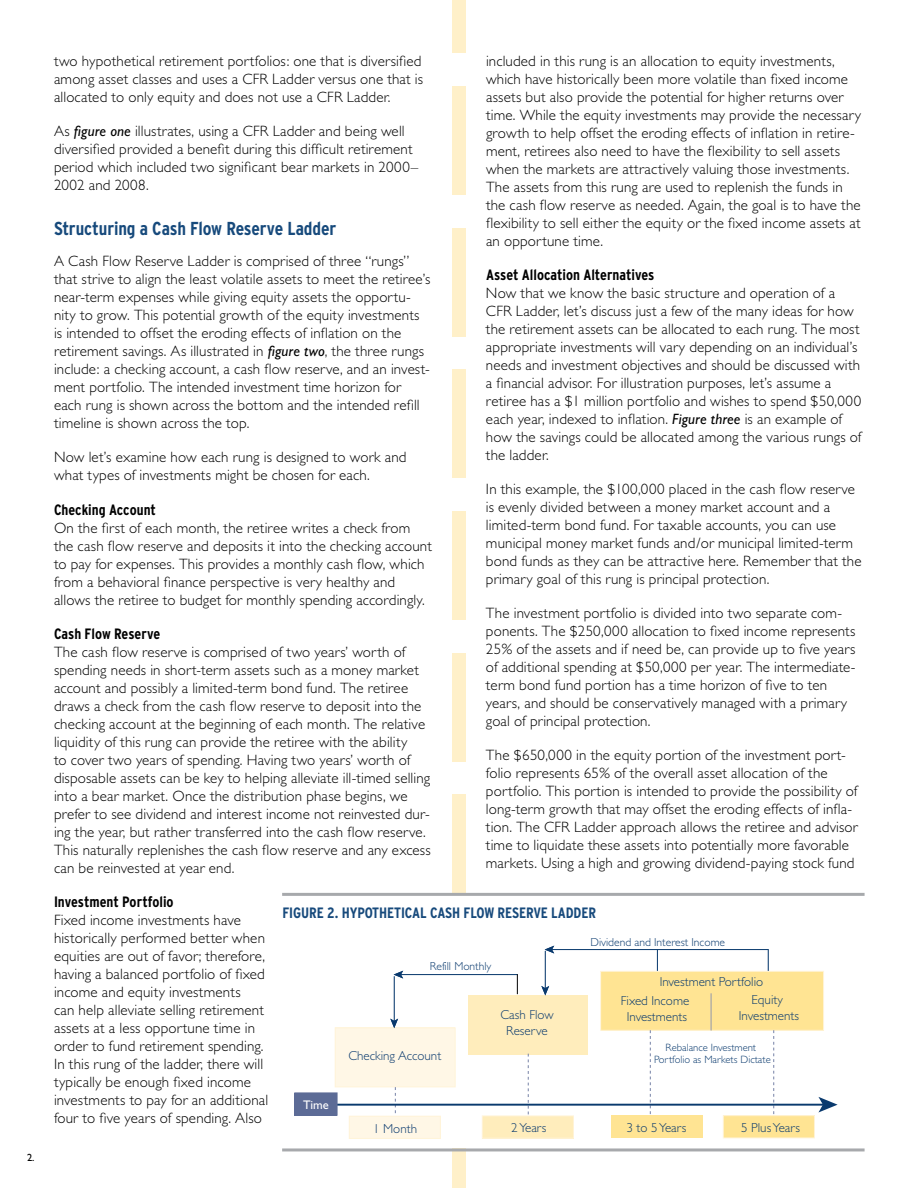
<style>
.page{position:relative;width:918px;height:1188px;background:#fff}
.page>*{position:absolute;margin:0;border:0;box-sizing:border-box;transform-origin:0 0}
.t1{font:700 condensed 18.75px "Interstate";letter-spacing:-.005em;color:#174a7c}
.t2{font:300 15px/18px "Gill Sans";letter-spacing:.01em;color:#000}
.t3{font:700 condensed 15px "Interstate";letter-spacing:-.005em;color:#000}
.t4{font:700 condensed 15px "Interstate";letter-spacing:-.005em;color:#174a7c}
.t5{font:300 13.05px/15.6px "Gill Sans";color:#0a3a6e;text-align:center}
.t6{font:12.6px "Gill Sans";color:#fff}
.t7{font:300 11.55px "Gill Sans";color:#0a3a6e}
.t8{font:300 10.65px/12.8px "Gill Sans";color:#0a3a6e;text-align:center}
.t9{font:10.5px "Gill Sans";color:#000}
.s1{font-weight:400;font-style:italic}
</style>
<div class="page">
<div style="left:452px;top:0;width:14px;height:53px;background:#fff0c9"></div>
<div style="left:452px;top:86px;width:14px;height:108px;background:#fff0c9"></div>
<div style="left:452px;top:228px;width:14px;height:108px;background:#fff0c9"></div>
<div style="left:452px;top:370px;width:14px;height:108px;background:#fff0c9"></div>
<div style="left:452px;top:511px;width:14px;height:109px;background:#fff0c9"></div>
<div style="left:452px;top:653px;width:14px;height:108px;background:#fff0c9"></div>
<div style="left:452px;top:795px;width:14px;height:108px;background:#fff0c9"></div>
<div style="left:452px;top:1078px;width:14px;height:110px;background:#fff0c9"></div>
<div style="left:280px;top:893px;width:584px;height:255px;background:#fff"></div>
<div style="left:335px;top:1028px;width:120px;height:59px;background:#fff7e6"></div>
<div style="left:335px;top:1027px;width:121px;height:60px;border:1px solid #fff4d9"></div>
<div style="left:468px;top:995px;width:120px;height:59px;background:#ffedbc"></div>
<div style="left:601px;top:971px;width:223px;height:59px;background:#ffe493"></div>
<div style="left:600px;top:971px;width:224px;height:60px;border:1px solid #fff4d9"></div>
<hr style="left:711px;top:993px;width:1px;height:38px;background:#9099b8">
<hr style="left:394px;top:976px;width:1px;height:45px;background:#0a3a6e">
<svg style="left:390px;top:1019px;width:8px;height:9px"></svg>
<hr style="left:400px;top:974px;width:118px;height:1px;background:#0a3a6e">
<svg style="left:394px;top:971px;width:9px;height:8px"></svg>
<svg style="left:517px;top:974px;width:1px;height:20px"></svg>
<hr style="left:545px;top:951px;width:1px;height:38px;background:#0a3a6e">
<svg style="left:541px;top:986px;width:8px;height:9px"></svg>
<hr style="left:551px;top:949px;width:218px;height:1px;background:#0a3a6e">
<svg style="left:545px;top:946px;width:9px;height:7px"></svg>
<svg style="left:657px;top:950px;width:1px;height:21px"></svg>
<svg style="left:768px;top:950px;width:1px;height:21px"></svg>
<svg style="left:395px;top:1087px;width:1px;height:29px"></svg>
<svg style="left:528px;top:1054px;width:1px;height:61px"></svg>
<svg style="left:650px;top:1030px;width:1px;height:85px"></svg>
<svg style="left:773px;top:1030px;width:1px;height:85px"></svg>
<hr style="left:336px;top:1104px;width:488px;height:2px;background:#0a3a6e">
<svg style="left:818px;top:1097px;width:20px;height:16px"></svg>
<div style="left:295px;top:1093px;width:42px;height:22px;background:#5c6b96"></div>
<div style="left:294px;top:1092px;width:44px;height:24px;border:1px solid #5c6b96"></div>
<div style="left:349px;top:1116px;width:91px;height:22px;background:#fff7e6"></div>
<div style="left:349px;top:1116px;width:92px;height:23px;border:1px solid #fff4d9"></div>
<div style="left:482px;top:1116px;width:91px;height:22px;background:#ffedbc"></div>
<div style="left:482px;top:1115px;width:92px;height:24px;border:1px solid #fff4d9"></div>
<div style="left:611px;top:1115px;width:91px;height:23px;background:#ffe493"></div>
<div style="left:723px;top:1116px;width:91px;height:22px;background:#ffe493"></div>
<div style="left:723px;top:1115px;width:92px;height:23px;border:1px solid #fff4d9"></div>
<hr style="left:282px;top:893px;width:583px;height:3px;background:#a7a9ac">
<hr style="left:282px;top:1148px;width:583px;height:3px;background:#a7a9ac">
<p class="t9" style="left:27px;top:1151px;width:9px">2.</p>
<p class="t2" style="left:54px;top:52px;width:371px;text-align:justify">two hypothetical retirement portfolios: one that is diversified among asset classes and uses a CFR Ladder versus one that is allocated to only equity and does not use a CFR Ladder.</p>
<p class="t2" style="left:54px;top:122px;width:366px">As <span class="s1">figure one</span> illustrates, using a CFR Ladder and being well diversified provided a benefit during this difficult retirement period which included two significant bear markets in 2000– 2002 and 2008.</p>
<p class="t1" style="left:54px;top:218px;width:284px">Structuring a Cash Flow Reserve Ladder</p>
<p class="t2" style="left:54px;top:252px;width:378px">A Cash Flow Reserve Ladder is comprised of three “rungs” that strive to align the least volatile assets to meet the retiree’s near-term expenses while giving equity assets the opportu&shy;nity to grow. This potential growth of the equity investments is intended to offset the eroding effects of inflation on the retirement savings. As illustrated in <span class="s1">figure two</span>, the three rungs include: a checking account, a cash flow reserve, and an invest&shy;ment portfolio. The intended investment time horizon for each rung is shown across the bottom and the intended refill timeline is shown across the top.</p>
<p class="t2" style="left:54px;top:448px;width:354px">Now let’s examine how each rung is designed to work and what types of investments might be chosen for each.</p>
<p class="t3" style="left:54px;top:501px;width:104px">Checking Account</p>
<p class="t2" style="left:54px;top:519px;width:379px">On the first of each month, the retiree writes a check from the cash flow reserve and deposits it into the checking account to pay for expenses. This provides a monthly cash flow, which from a behavioral finance perspective is very healthy and allows the retiree to budget for monthly spending accordingly.</p>
<p class="t3" style="left:54px;top:625px;width:108px">Cash Flow Reserve</p>
<p class="t2" style="left:54px;top:643px;width:378px">The cash flow reserve is comprised of two years’ worth of spending needs in short-term assets such as a money market account and possibly a limited-term bond fund. The retiree draws a check from the cash flow reserve to deposit into the checking account at the beginning of each month. The relative liquidity of this rung can provide the retiree with the ability<br>to cover two years of spending. Having two years’ worth of disposable assets can be key to helping alleviate ill-timed selling into a bear market. Once the distribution phase begins, we prefer to see dividend and interest income not reinvested dur&shy;ing the year, but rather transferred into the cash flow reserve.<br>This naturally replenishes the cash flow reserve and any excess can be reinvested at year end.</p>
<p class="t3" style="left:54px;top:893px;width:121px">Investment Portfolio</p>
<p class="t2" style="left:54px;top:911px;width:216px">Fixed income investments have historically performed better when equities are out of favor; therefore, having a balanced portfolio of fixed income and equity investments<br>can help alleviate selling retirement assets at a less opportune time in order to fund retirement spending.<br>In this rung of the ladder, there will typically be enough fixed income investments to pay for an additional four to five years of spending. Also</p>
<p class="t2" style="left:486px;top:52px;width:376px">included in this rung is an allocation to equity investments, which have historically been more volatile than fixed income assets but also provide the potential for higher returns over time. While the equity investments may provide the necessary growth to help offset the eroding effects of inflation in retire&shy;ment, retirees also need to have the flexibility to sell assets when the markets are attractively valuing those investments.<br>The assets from this rung are used to replenish the funds in the cash flow reserve as needed. Again, the goal is to have the flexibility to sell either the equity or the fixed income assets at an opportune time.</p>
<p class="t3" style="left:486px;top:266px;width:170px">Asset Allocation Alternatives</p>
<p class="t2" style="left:486px;top:284px;width:377px">Now that we know the basic structure and operation of a CFR Ladder, let’s discuss just a few of the many ideas for how the retirement assets can be allocated to each rung. The most appropriate investments will vary depending on an individual’s needs and investment objectives and should be discussed with a financial advisor. For illustration purposes, let’s assume a retiree has a $1 million portfolio and wishes to spend $50,000 each year, indexed to inflation. <span class="s1">Figure three</span> is an example of how the savings could be allocated among the various rungs of the ladder.</p>
<p class="t2" style="left:486px;top:480px;width:377px">In this example, the $100,000 placed in the cash flow reserve is evenly divided between a money market account and a limited-term bond fund. For taxable accounts, you can use municipal money market funds and/or municipal limited-term bond funds as they can be attractive here. Remember that the primary goal of this rung is principal protection.</p>
<p class="t2" style="left:486px;top:604px;width:371px">The investment portfolio is divided into two separate com&shy;ponents. The $250,000 allocation to fixed income represents 25% of the assets and if need be, can provide up to five years of additional spending at $50,000 per year. The intermediate&shy;term bond fund portion has a time horizon of five to ten years, and should be conservatively managed with a primary goal of principal protection.</p>
<p class="t2" style="left:486px;top:746px;width:373px">The $650,000 in the equity portion of the investment port&shy;folio represents 65% of the overall asset allocation of the portfolio. This portion is intended to provide the possibility of long-term growth that may offset the eroding effects of infla&shy;tion. The CFR Ladder approach allows the retiree and advisor time to liquidate these assets into potentially more favorable markets. Using a high and growing dividend-paying stock fund</p>
<p class="t4" style="left:282px;top:904px;width:315px">Figure 2. Hypothetical Cash Flow Reserve Ladder</p>
<p class="t7" style="left:590px;top:935px;width:136px">Dividend and Interest Income</p>
<p class="t7" style="left:430px;top:960px;width:63px">Refill Monthly</p>
<p class="t5" style="left:621px;top:973px;width:144px;line-height:18.6px;text-align:left;text-indent:39px">Investment Portfolio<br>Fixed Income</p>
<p class="t5" style="left:627px;top:1008px;width:62px">Investments</p>
<p class="t5" style="left:739px;top:992px;width:62px">Equity<br>Investments</p>
<p class="t5" style="left:500px;top:1007px;width:55px">Cash Flow<br>Reserve</p>
<p class="t8" style="left:654px;top:1041px;width:118px">Rebalance Investment<br>Portfolio as Markets Dictate</p>
<p class="t5" style="left:348px;top:1048px;width:94px">Checking Account</p>
<p class="t6" style="left:303px;top:1097px;width:27px">Time</p>
<p class="t5" style="left:373px;top:1121px;width:46px">1 Month</p>
<p class="t5" style="left:511px;top:1120px;width:37px">2 Years</p>
<p class="t5" style="left:626px;top:1119px;width:61px">3 to 5 Years</p>
<p class="t5" style="left:741px;top:1120px;width:60px">5 Plus Years</p>
</div>
